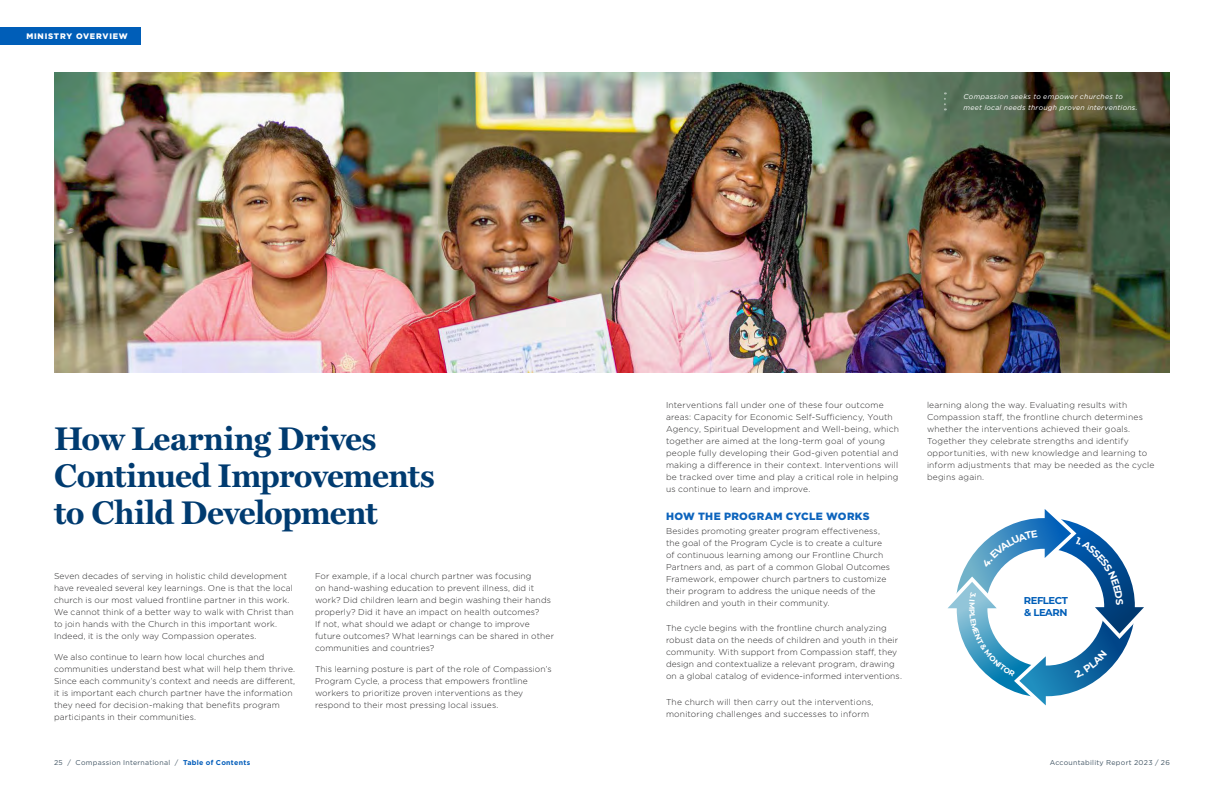
<style>
.page{position:relative;width:1224px;height:792px;background:#fff}
.page>*{position:absolute;margin:0;border:0;box-sizing:border-box;transform-origin:0 0}
.t1{font:700 33px/37px "Miller Text";letter-spacing:-.025em;color:#003b70}
.t2{font:900 10.5px "Gotham";letter-spacing:.03em;color:#0d64bd}
.t3{font:700 10px/11.9px "Montserrat";letter-spacing:-.04em;color:#005eb8}
.t4{font:300 8.5px/12px "Gotham";letter-spacing:.015em;color:#292829}
.t5{font:900 8px "Gotham";letter-spacing:.1em;color:#fff}
.t6{font:italic 7px/11px "Gotham";letter-spacing:.04em;color:#fff}
.t7{font:7px "Gotham";letter-spacing:.04em;color:#405463}
.s1{font-weight:700;color:#005cba}
</style>
<div class="page">
<img style="left:54px;top:72px;width:1116px;height:300px">
<svg style="left:944px;top:92px;width:2px;height:18px"></svg>
<div style="left:0;top:27px;width:141px;height:18px;background:#005eb8"></div>
<svg style="left:948px;top:509px;width:196px;height:197px"></svg>
<p class="t5" style="left:26px;top:31px;width:103px">MINISTRY OVERVIEW</p>
<p class="t6" style="left:963px;top:91px;width:176px">Compassion seeks to empower churches to meet local needs through proven interventions.</p>
<h1 class="t1" style="left:54px;top:419px;width:382px">How Learning Drives<br>Continued Improvements to Child Development</h1>
<p class="t4" style="left:54px;top:570px;width:241px">Seven decades of serving in holistic child development have revealed several key learnings. One is that the local church is our most valued frontline partner in this work.<br>We cannot think of a better way to walk with Christ than to join hands with the Church in this important work.<br>Indeed, it is the only way Compassion operates.</p>
<p class="t4" style="left:54px;top:651px;width:243px">We also continue to learn how local churches and communities understand best what will help them thrive.<br>Since each community’s context and needs are different, it is important each church partner have the information they need for decision-making that benefits program participants in their communities.</p>
<p class="t4" style="left:315px;top:570px;width:241px">For example, if a local church partner was focusing<br>on hand-washing education to prevent illness, did it work? Did children learn and begin washing their hands properly? Did it have an impact on health outcomes?<br>If not, what should we adapt or change to improve future outcomes? What learnings can be shared in other communities and countries?</p>
<p class="t4" style="left:315px;top:663px;width:238px">This learning posture is part of the role of Compassion’s Program Cycle, a process that empowers frontline workers to prioritize proven interventions as they respond to their most pressing local issues.</p>
<p class="t4" style="left:666px;top:399px;width:235px">Interventions fall under one of these four outcome areas: Capacity for Economic Self-Sufficiency, Youth Agency, Spiritual Development and Well-being, which together are aimed at the long-term goal of young people fully developing their God-given potential and making a difference in their context. Interventions will be tracked over time and play a critical role in helping us continue to learn and improve.</p>
<p class="t2" style="left:666px;top:509px;width:205px">HOW THE PROGRAM CYCLE WORKS</p>
<p class="t4" style="left:666px;top:525px;width:226px">Besides promoting greater program effectiveness, the goal of the Program Cycle is to create a culture of continuous learning among our Frontline Church Partners and, as part of a common Global Outcomes Framework, empower church partners to customize their program to address the unique needs of the children and youth in their community.</p>
<p class="t4" style="left:666px;top:622px;width:237px">The cycle begins with the frontline church analyzing robust data on the needs of children and youth in their community. With support from Compassion staff, they design and contextualize a relevant program, drawing on a global catalog of evidence-informed interventions.</p>
<p class="t4" style="left:666px;top:696px;width:209px">The church will then carry out the interventions, monitoring challenges and successes to inform</p>
<p class="t4" style="left:927px;top:399px;width:229px">learning along the way. Evaluating results with Compassion staff, the frontline church determines whether the interventions achieved their goals.<br>Together they celebrate strengths and identify opportunities, with new knowledge and learning to inform adjustments that may be needed as the cycle begins again.</p>
<p class="t3" style="left:1024px;top:594px;width:46px">REFLECT &amp; LEARN</p>
<p class="t7" style="left:54px;top:758px;width:198px">25 / Compassion International / <span class="s1">Table of Contents</span></p>
<p class="t7" style="left:1050px;top:758px;width:122px">Accountability Report 2023 / 26</p>
</div>
